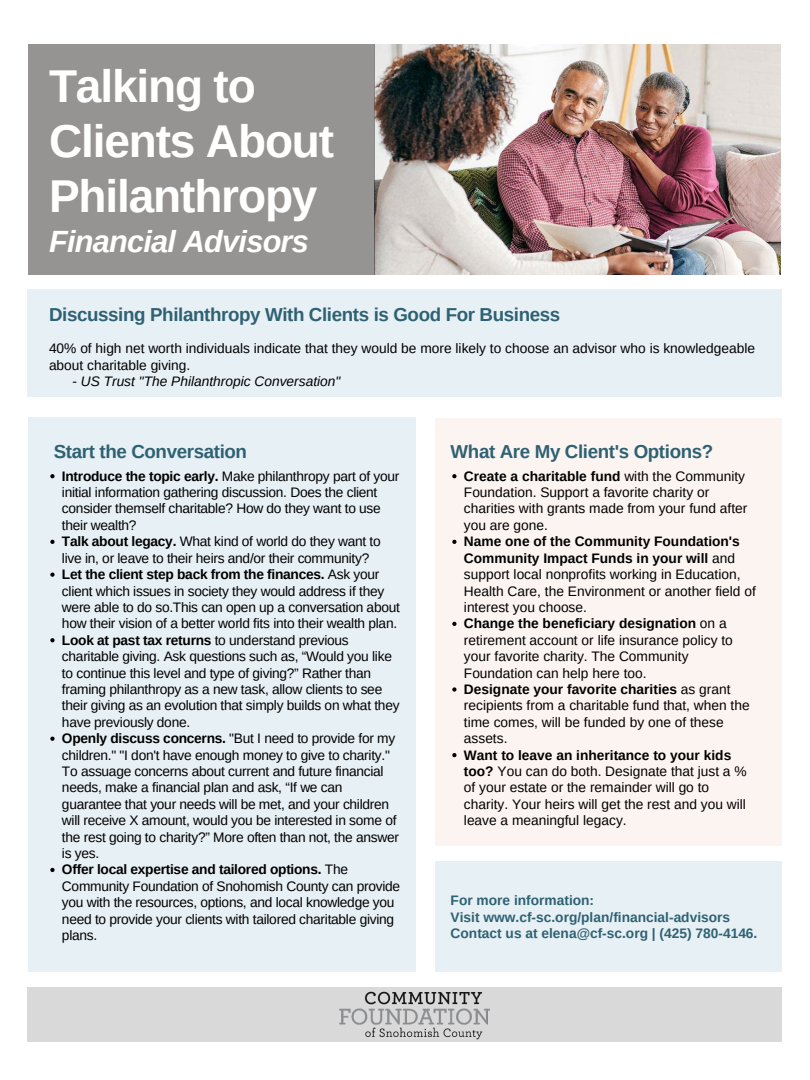
<style>
.page{position:relative;width:810px;height:1080px;background:#fff}
.page>*{position:absolute;margin:0;border:0;box-sizing:border-box;transform-origin:0 0}
.t1{font:700 46px/54.9px "Arimo";letter-spacing:-.025em;color:#fff}
.t2{font:italic 700 30.69px "Arimo";letter-spacing:-.025em;color:#fff}
.t3{font:700 18.75px "Arimo";letter-spacing:-.02em;color:#2e6173}
.t4{font:13.75px/16.4px "Arimo";letter-spacing:-.02em;color:#000}
.t5{font:13.75px/16.4px "Arimo";color:#000}
.t6{font:700 13.75px "Arimo";color:#2e6173}
.t7{font:italic 13.75px "Arimo";color:#000}
.s1{font-style:normal}
.s2{font-weight:700}
</style>
<div class="page">
<div style="left:435px;top:418px;width:347px;height:427px;background:#fcf4f1"></div>
<div style="left:28px;top:418px;width:388px;height:554px;background:#e7f0f4"></div>
<img style="left:374px;top:45px;width:406px;height:230px">
<div style="left:28px;top:45px;width:346px;height:230px;background:#959493"></div>
<svg style="left:452px;top:474px;width:5px;height:4px"></svg>
<svg style="left:452px;top:540px;width:5px;height:4px"></svg>
<svg style="left:452px;top:622px;width:5px;height:4px"></svg>
<svg style="left:452px;top:687px;width:5px;height:5px"></svg>
<svg style="left:452px;top:753px;width:5px;height:4px"></svg>
<svg style="left:50px;top:474px;width:5px;height:4px"></svg>
<svg style="left:50px;top:540px;width:5px;height:4px"></svg>
<svg style="left:50px;top:573px;width:5px;height:4px"></svg>
<svg style="left:50px;top:638px;width:5px;height:4px"></svg>
<svg style="left:50px;top:737px;width:5px;height:4px"></svg>
<svg style="left:50px;top:868px;width:5px;height:4px"></svg>
<div style="left:28px;top:289px;width:754px;height:108px;background:#e7f0f4"></div>
<div style="left:28px;top:987px;width:754px;height:55px;background:#d9d9d9"></div>
<img style="left:339px;top:991px;width:151px;height:49px">
<div style="left:435px;top:861px;width:347px;height:111px;background:#e7f0f4"></div>
<p class="t1" style="left:49px;top:59px;width:287px">Talking to<br>Clients About<br>Philanthropy</p>
<p class="t2" style="left:49px;top:224px;width:261px">Financial Advisors</p>
<p class="t3" style="left:49px;top:304px;width:513px">Discussing Philanthropy With Clients is Good For Business</p>
<p class="t5" style="left:49px;top:340px;width:708px">40% of high net worth individuals indicate that they would be more likely to choose an advisor who is knowledgeable about charitable giving.</p>
<p class="t7" style="left:72px;top:374px;width:269px"><span class="s1">-</span> US Trust "The Philanthropic Conversation"</p>
<p class="t3" style="left:54px;top:441px;width:195px">Start the Conversation</p>
<p class="t4" style="left:62px;top:468px;width:339px"><span class="s2">Introduce the topic early.</span> Make philanthropy part of your initial information gathering discussion. Does the client consider themself charitable? How do they want to use their wealth?</p>
<p class="t4" style="left:62px;top:533px;width:320px"><span class="s2">Talk about legacy.</span> What kind of world do they want to live in, or leave to their heirs and/or their community?</p>
<p class="t4" style="left:62px;top:566px;width:339px"><span class="s2">Let the client step back from the finances.</span> Ask your client which issues in society they would address if they were able to do so.This can open up a conversation about how their vision of a better world fits into their wealth plan.</p>
<p class="t4" style="left:62px;top:632px;width:339px"><span class="s2">Look at past tax returns</span> to understand previous charitable giving. Ask questions such as, “Would you like to continue this level and type of giving?” Rather than framing philanthropy as a new task, allow clients to see their giving as an evolution that simply builds on what they have previously done.</p>
<p class="t4" style="left:62px;top:730px;width:339px"><span class="s2">Openly discuss concerns.</span> "But I need to provide for my children." "I don't have enough money to give to charity." To assuage concerns about current and future financial needs, make a financial plan and ask, “If we can guarantee that your needs will be met, and your children will receive X amount, would you be interested in some of the rest going to charity?” More often than not, the answer is yes.</p>
<p class="t4" style="left:62px;top:861px;width:340px"><span class="s2">Offer local expertise and tailored options.</span> The Community Foundation of Snohomish County can provide you with the resources, options, and local knowledge you need to provide your clients with tailored charitable giving plans.</p>
<p class="t3" style="left:451px;top:441px;width:264px">What Are My Client's Options?</p>
<p class="t5" style="left:464px;top:468px;width:285px"><span class="s2">Create a charitable fund</span> with the Community Foundation. Support a favorite charity or charities with grants made from your fund after you are gone.</p>
<p class="t5" style="left:464px;top:533px;width:293px"><span class="s2">Name one of the Community Foundation's Community Impact Funds in your will</span> and support local nonprofits working in Education, Health Care, the Environment or another field of interest you choose.</p>
<p class="t5" style="left:464px;top:615px;width:270px"><span class="s2">Change the beneficiary designation</span> on a retirement account or life insurance policy to your favorite charity. The Community Foundation can help here too.</p>
<p class="t5" style="left:464px;top:681px;width:287px"><span class="s2">Designate your favorite charities</span> as grant recipients from a charitable fund that, when the time comes, will be funded by one of these assets.</p>
<p class="t5" style="left:464px;top:747px;width:284px"><span class="s2">Want to leave an inheritance to your kids too?</span> You can do both. Designate that just a % of your estate or the remainder will go to charity. Your heirs will get the rest and you will leave a meaningful legacy.</p>
<p class="t6" style="left:451px;top:893px;width:145px">For more information:</p>
<p class="t6" style="left:451px;top:909px;width:281px">Visit www.cf-sc.org/plan/financial-advisors</p>
<p class="t6" style="left:451px;top:926px;width:308px">Contact us at elena@cf-sc.org | (425) 780-4146.</p>
</div>
